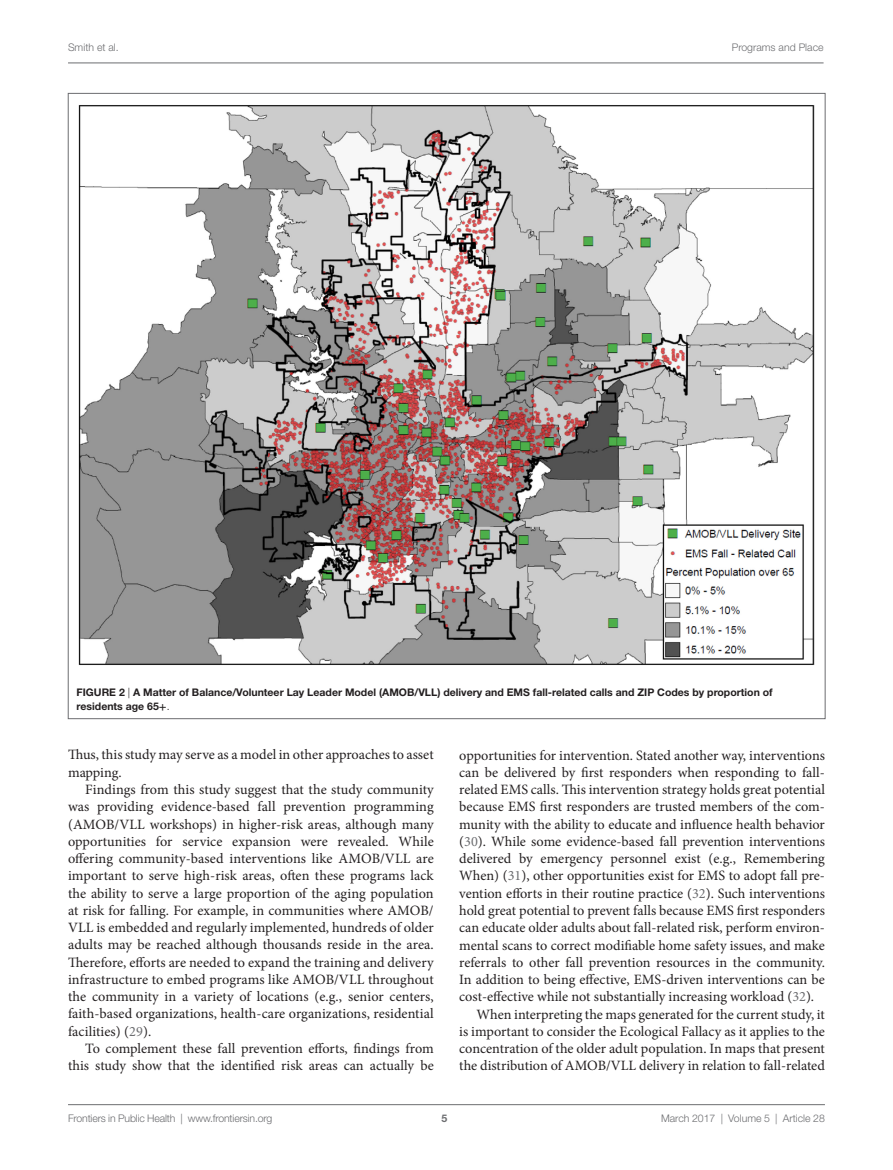
<style>
.page{position:relative;width:893px;height:1170px;background:#fff}
.page>*{position:absolute;margin:0;border:0;box-sizing:border-box;transform-origin:0 0}
.t1{font:14.25px/17.2px "Minion Pro";color:#231f20}
.t2{font:700 10.5px/14.2px "Helvetica Neue LT Std";color:#231f20}
.t3{font:300 10.5px "Helvetica Neue LT Std";letter-spacing:-.015em;color:#6c6d70}
.t4{font:700 10.5px "Helvetica Neue LT Std";color:#6c6d70}
.s1{font-weight:300}
.s2{font-family:"STIX General"}
.s3{color:#6c6d70}
</style>
<div class="page">
<img style="left:79px;top:105px;width:735px;height:560px">
<hr style="left:68px;top:1104px;width:757px;height:1px;background:#6c6d70">
<hr style="left:68px;top:63px;width:755px;height:1px;background:#6c6d70">
<p class="t3" style="left:68px;top:41px;width:52px">Smith et al.</p>
<p class="t3" style="left:732px;top:41px;width:93px">Programs and Place</p>
<p class="t2" style="left:77px;top:684px;width:698px">Figure 2 <span class="s1">|</span> A Matter of Balance/Volunteer Lay Leader Model (AMOB/VLL) delivery and EMS fall-related calls and ZIP Codes by proportion of residents age 65<span class="s2">+</span><span class="s1">.</span></p>
<p class="t1" style="left:68px;top:746px;width:367px">Thus, this study may serve as a model in other approaches to asset mapping.</p>
<p class="t1" style="left:68px;top:780px;width:367px;text-align:justify;text-indent:17px">Findings from this study suggest that the study community was providing evidence-based fall prevention programming (AMOB/VLL workshops) in higher-risk areas, although many opportunities for service expansion were revealed. While offering community-based interventions like AMOB/VLL are important to serve high-risk areas, often these programs lack the ability to serve a large proportion of the aging population at risk for falling. For example, in communities where AMOB/ VLL is embedded and regularly implemented, hundreds of older adults may be reached although thousands reside in the area.<br>Therefore, efforts are needed to expand the training and delivery infrastructure to embed programs like AMOB/VLL throughout the community in a variety of locations (e.g., senior centers, faith-based organizations, health-care organizations, residential facilities) (<span class="s3">29</span>).</p>
<p class="t1" style="left:68px;top:1039px;width:367px;text-align:right">To complement these fall prevention efforts, findings from this study show that the identified risk areas can actually be</p>
<p class="t1" style="left:459px;top:746px;width:367px">opportunities for intervention. Stated another way, interventions</p>
<p class="t1" style="left:459px;top:763px;width:367px">can be delivered by first responders when responding to fall-</p>
<p class="t1" style="left:459px;top:781px;width:367px">related EMS calls. This intervention strategy holds great potential</p>
<p class="t1" style="left:459px;top:798px;width:367px">because EMS first responders are trusted members of the com-</p>
<p class="t1" style="left:459px;top:815px;width:367px">munity with the ability to educate and influence health behavior</p>
<p class="t1" style="left:459px;top:832px;width:367px">(<span class="s3">30</span>). While some evidence-based fall prevention interventions</p>
<p class="t1" style="left:459px;top:850px;width:367px">delivered by emergency personnel exist (e.g., Remembering</p>
<p class="t1" style="left:459px;top:867px;width:367px">When) (<span class="s3">31</span>), other opportunities exist for EMS to adopt fall pre-</p>
<p class="t1" style="left:459px;top:884px;width:367px">vention efforts in their routine practice (<span class="s3">32</span>). Such interventions</p>
<p class="t1" style="left:459px;top:901px;width:367px">hold great potential to prevent falls because EMS first responders</p>
<p class="t1" style="left:459px;top:919px;width:367px">can educate older adults about fall-related risk, perform environ-</p>
<p class="t1" style="left:459px;top:936px;width:367px">mental scans to correct modifiable home safety issues, and make</p>
<p class="t1" style="left:459px;top:953px;width:367px">referrals to other fall prevention resources in the community.</p>
<p class="t1" style="left:459px;top:970px;width:367px">In addition to being effective, EMS-driven interventions can be</p>
<p class="t1" style="left:459px;top:988px;width:356px">cost-effective while not substantially increasing workload (<span class="s3">32</span>).</p>
<p class="t1" style="left:476px;top:1005px;width:350px">When interpreting the maps generated for the current study, it</p>
<p class="t1" style="left:459px;top:1022px;width:367px">is important to consider the Ecological Fallacy as it applies to the</p>
<p class="t1" style="left:459px;top:1039px;width:367px">concentration of the older adult population. In maps that present</p>
<p class="t1" style="left:459px;top:1057px;width:367px">the distribution of AMOB/VLL delivery in relation to fall-related</p>
<p class="t3" style="left:68px;top:1111px;width:206px">Frontiers in Public Health | www.frontiersin.org</p>
<p class="t3" style="left:661px;top:1111px;width:165px">March 2017 | Volume 5 | Article 28</p>
<p class="t4" style="left:441px;top:1111px;width:7px">5</p>
</div>
